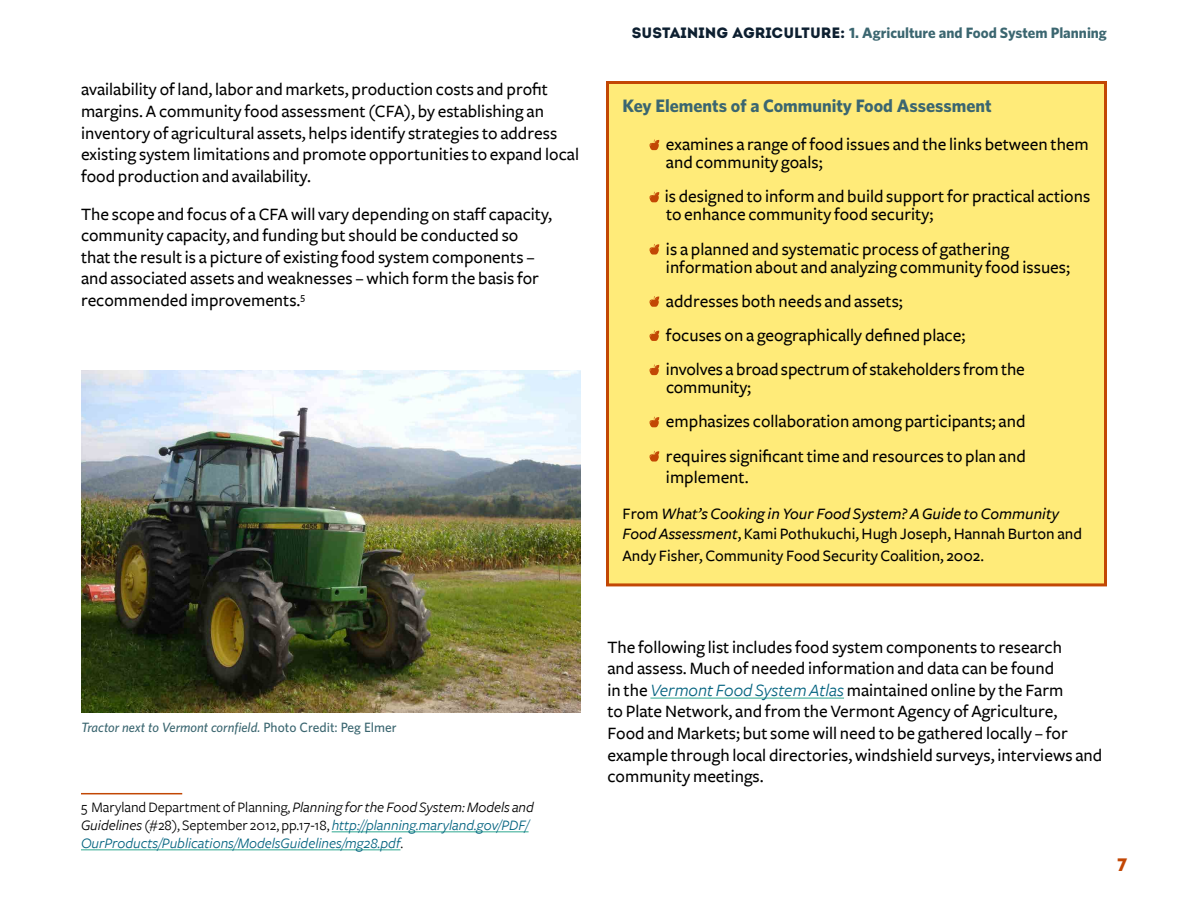
<style>
.page{position:relative;width:1188px;height:918px;background:#fff}
.page>*{position:absolute;margin:0;border:0;box-sizing:border-box;transform-origin:0 0}
.t1{font:500 18px/21.6px "Freight Sans";color:#000}
.t2{font:700 18px "Whitney";color:#3b6670}
.t3{font:18px "Intro";color:#c24704}
.t4{font:italic 500 16.5px/19.8px "Freight Sans";color:#000}
.t5{font:500 16.5px "Freight Sans";color:#000}
.t6{font:italic 15px/18px "Freight Sans";color:#046380}
.t7{font:700 15px "Whitney";color:#3b6670}
.t8{font:italic 500 13.5px "Whitney";color:#3b6670}
.s1{font-family:"Intro";font-weight:400;color:#0d1f30}
.s2{font-style:normal}
.s3{font-style:normal;color:#000}
.s4{color:#000}
.s5{font-weight:400;font-style:italic;color:#046380}
</style>
<div class="page">
<img style="left:81px;top:370px;width:499px;height:343px">
<div style="left:608px;top:82px;width:498px;height:503px;background:#ffeb79"></div>
<svg style="left:649px;top:140px;width:11px;height:10px"></svg>
<svg style="left:649px;top:192px;width:11px;height:10px"></svg>
<svg style="left:649px;top:244px;width:11px;height:11px"></svg>
<svg style="left:649px;top:296px;width:11px;height:11px"></svg>
<svg style="left:649px;top:330px;width:11px;height:11px"></svg>
<svg style="left:649px;top:365px;width:11px;height:10px"></svg>
<svg style="left:649px;top:417px;width:11px;height:10px"></svg>
<svg style="left:649px;top:451px;width:11px;height:11px"></svg>
<div style="left:606px;top:81px;width:501px;height:505px;border:3px solid #c24704"></div>
<hr style="left:650px;top:698px;width:194px;height:1px;background:#45b29d">
<hr style="left:81px;top:793px;width:101px;height:1px;background:#c24704">
<hr style="left:332px;top:831px;width:197px;height:1px;background:#45b29d">
<hr style="left:81px;top:849px;width:320px;height:1px;background:#45b29d">
<p class="t1" style="left:81px;top:79px;width:500px">availability of land, labor and markets, production costs and profit margins. A community food assessment (CFA), by establishing an inventory of agricultural assets, helps identify strategies to address existing system limitations and promote opportunities to expand local food production and availability.</p>
<p class="t1" style="left:81px;top:203px;width:473px">The scope and focus of a CFA will vary depending on staff capacity, community capacity, and funding but should be conducted so that the result is a picture of existing food system components – and associated assets and weaknesses – which form the basis for recommended improvements.<sup>5</sup></p>
<p class="t7" style="left:632px;top:24px;width:477px"><span class="s1">SUSTAINING AGRICULTURE:</span> 1. Agriculture and Food System Planning</p>
<p class="t2" style="left:622px;top:95px;width:371px">Key Elements of a Community Food Assessment</p>
<p class="t1" style="left:666px;top:136px;width:424px;line-height:18px">examines a range of food issues and the links between them and community goals;</p>
<p class="t1" style="left:665px;top:188px;width:427px;line-height:18px">is designed to inform and build support for practical actions to enhance community food security;</p>
<p class="t1" style="left:666px;top:240px;width:406px;line-height:18px">is a planned and systematic process of gathering information about and analyzing community food issues;</p>
<p class="t1" style="left:666px;top:284px;width:360px;line-height:34.2px">addresses both needs and assets;<br>focuses on a geographically defined place; involves a broad spectrum of stakeholders from the</p>
<p class="t1" style="left:666px;top:371px;width:361px;line-height:34.2px">community;<br>emphasizes collaboration among participants; and requires significant time and resources to plan and</p>
<p class="t1" style="left:666px;top:467px;width:84px">implement.</p>
<p class="t4" style="left:622px;top:504px;width:461px"><span class="s2">From</span> What’s Cooking in Your Food System? A Guide to Community<br>Food Assessment<span class="s2">, Kami Pothukuchi, Hugh Joseph, Hannah Burton and</span></p>
<p class="t5" style="left:622px;top:546px;width:363px">Andy Fisher, Community Food Security Coalition, 2002.</p>
<p class="t8" style="left:81px;top:720px;width:317px">Tractor next to Vermont cornfield. <span class="s2">Photo Credit: Peg Elmer</span></p>
<p class="t6" style="left:81px;top:798px;width:454px"><span class="s3">5 Maryland Department of Planning,</span> <span class="s4">Planning for the Food System: Models and<br>Guidelines</span> <span class="s3">(#28), September 2012, pp.17-18,</span> http://planning.maryland.gov/PDF/<br>OurProducts/Publications/ModelsGuidelines/mg28.pdf<span class="s3">.</span></p>
<p class="t1" style="left:608px;top:636px;width:496px">The following list includes food system components to research<br>and assess. Much of needed information and data can be found<br>in the <span class="s5">Vermont Food System Atlas</span> maintained online by the Farm<br>to Plate Network, and from the Vermont Agency of Agriculture,<br>Food and Markets; but some will need to be gathered locally – for example through local directories, windshield surveys, interviews and community meetings.</p>
<p class="t3" style="left:1118px;top:854px;width:11px">7</p>
</div>
